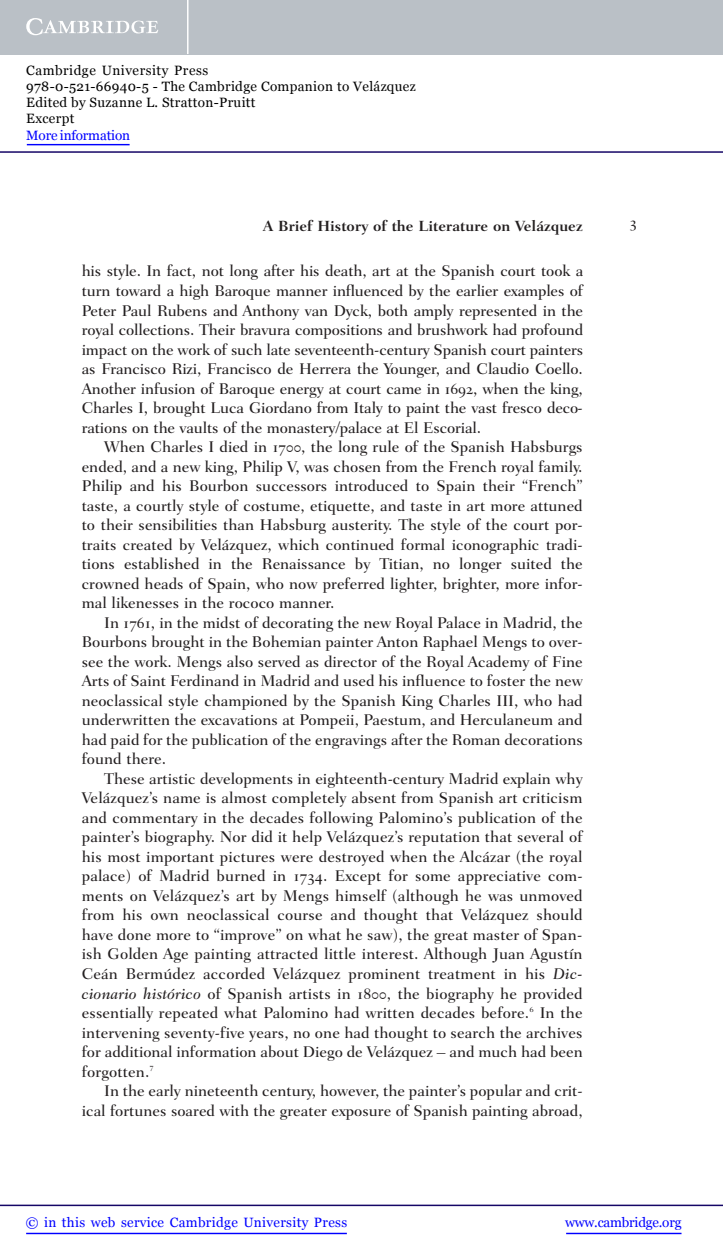
<style>
.page{position:relative;width:723px;height:1256px;background:#fff}
.page>*{position:absolute;margin:0;border:0;box-sizing:border-box;transform-origin:0 0}
.t1{font:500 15.75px "Fairfield LH";color:#231f20}
.t2{font:700 15px "Fairfield LH";color:#231f20}
.t3{font:15px "Fairfield LH Medium SC";color:#231f20}
.t4{font:13.5px/16.2px "Georgia";letter-spacing:.025em;color:#000}
.t5{font:13.5px "Georgia";letter-spacing:.025em;color:#00f}
.t6{font:13.5px "Georgia";letter-spacing:-.015em;color:#00f}
.t7{font:13.5px "Georgia";letter-spacing:-.01em;color:#00f}
.s1{font-family:"Fairfield LH Medium SC";font-weight:400}
.s2{font-style:italic}
</style>
<div class="page">
<hr style="left:566px;top:1232px;width:116px;height:1px;background:#00f">
<hr style="left:0;top:1204px;width:723px;height:1px;background:#150666">
<hr style="left:26px;top:1232px;width:321px;height:1px;background:#00f">
<div style="left:0;top:0;width:723px;height:54px;background:#bac0c6"></div>
<svg style="left:26px;top:18px;width:132px;height:17px"></svg>
<hr style="left:187px;top:0;width:2px;height:54px;background:#fff">
<hr style="left:0;top:151px;width:723px;height:2px;background:#150666">
<hr style="left:27px;top:144px;width:103px;height:1px;background:#00f">
<p class="t4" style="left:26px;top:62px;width:391px">Cambridge University Press<br>978-0-521-66940-5 - The Cambridge Companion to Velázquez Edited by Suzanne L. Stratton-Pruitt<br>Excerpt</p>
<p class="t7" style="left:26px;top:127px;width:105px">More information</p>
<p class="t2" style="left:263px;top:220px;width:321px">A Brief History of the Literature on Velázquez</p>
<p class="t3" style="left:630px;top:213px;width:8px">3</p>
<p class="t1" style="left:82px;top:265px;width:503px">his style. In fact, not long after his death, art at the Spanish court took a</p>
<p class="t1" style="left:82px;top:284px;width:503px">turn toward a high Baroque manner influenced by the earlier examples of</p>
<p class="t1" style="left:82px;top:304px;width:503px">Peter Paul Rubens and Anthony van Dyck, both amply represented in the</p>
<p class="t1" style="left:82px;top:323px;width:503px">royal collections. Their bravura compositions and brushwork had profound</p>
<p class="t1" style="left:82px;top:343px;width:503px">impact on the work of such late seventeenth-century Spanish court painters</p>
<p class="t1" style="left:82px;top:362px;width:503px">as Francisco Rizi, Francisco de Herrera the Younger, and Claudio Coello.</p>
<p class="t1" style="left:82px;top:382px;width:503px">Another infusion of Baroque energy at court came in <span class="s1">1692</span>, when the king,</p>
<p class="t1" style="left:82px;top:401px;width:503px">Charles I, brought Luca Giordano from Italy to paint the vast fresco deco-</p>
<p class="t1" style="left:82px;top:421px;width:401px">rations on the vaults of the monastery/palace at El Escorial.</p>
<p class="t1" style="left:104px;top:440px;width:480px">When Charles I died in <span class="s1">1700</span>, the long rule of the Spanish Habsburgs</p>
<p class="t1" style="left:82px;top:460px;width:502px">ended, and a new king, Philip V, was chosen from the French royal family.</p>
<p class="t1" style="left:82px;top:479px;width:503px">Philip and his Bourbon successors introduced to Spain their “French”</p>
<p class="t1" style="left:82px;top:499px;width:502px">taste, a courtly style of costume, etiquette, and taste in art more attuned</p>
<p class="t1" style="left:82px;top:518px;width:503px">to their sensibilities than Habsburg austerity. The style of the court por-</p>
<p class="t1" style="left:82px;top:538px;width:502px">traits created by Velázquez, which continued formal iconographic tradi-</p>
<p class="t1" style="left:82px;top:557px;width:503px">tions established in the Renaissance by Titian, no longer suited the</p>
<p class="t1" style="left:82px;top:577px;width:503px">crowned heads of Spain, who now preferred lighter, brighter, more infor-</p>
<p class="t1" style="left:82px;top:596px;width:254px">mal likenesses in the rococo manner.</p>
<p class="t1" style="left:104px;top:616px;width:480px">In <span class="s1">1761</span>, in the midst of decorating the new Royal Palace in Madrid, the</p>
<p class="t1" style="left:82px;top:635px;width:503px">Bourbons brought in the Bohemian painter Anton Raphael Mengs to over-</p>
<p class="t1" style="left:82px;top:655px;width:503px">see the work. Mengs also served as director of the Royal Academy of Fine</p>
<p class="t1" style="left:82px;top:674px;width:503px">Arts of Saint Ferdinand in Madrid and used his influence to foster the new</p>
<p class="t1" style="left:82px;top:694px;width:503px">neoclassical style championed by the Spanish King Charles III, who had</p>
<p class="t1" style="left:82px;top:713px;width:502px">underwritten the excavations at Pompeii, Paestum, and Herculaneum and</p>
<p class="t1" style="left:82px;top:733px;width:503px">had paid for the publication of the engravings after the Roman decorations</p>
<p class="t1" style="left:82px;top:752px;width:86px">found there.</p>
<p class="t1" style="left:104px;top:772px;width:480px">These artistic developments in eighteenth-century Madrid explain why</p>
<p class="t1" style="left:82px;top:791px;width:502px">Velázquez’s name is almost completely absent from Spanish art criticism</p>
<p class="t1" style="left:82px;top:811px;width:502px">and commentary in the decades following Palomino’s publication of the</p>
<p class="t1" style="left:82px;top:830px;width:502px">painter’s biography. Nor did it help Velázquez’s reputation that several of</p>
<p class="t1" style="left:82px;top:850px;width:502px">his most important pictures were destroyed when the Alcázar (the royal</p>
<p class="t1" style="left:82px;top:869px;width:502px">palace) of Madrid burned in <span class="s1">1734</span>. Except for some appreciative com-</p>
<p class="t1" style="left:82px;top:889px;width:502px">ments on Velázquez’s art by Mengs himself (although he was unmoved</p>
<p class="t1" style="left:82px;top:908px;width:503px">from his own neoclassical course and thought that Velázquez should</p>
<p class="t1" style="left:82px;top:928px;width:502px">have done more to “improve” on what he saw), the great master of Span-</p>
<p class="t1" style="left:82px;top:947px;width:502px">ish Golden Age painting attracted little interest. Although Juan Agustín</p>
<p class="t1" style="left:82px;top:967px;width:503px">Ceán Bermúdez accorded Velázquez prominent treatment in his <span class="s2">Dic-</span></p>
<p class="t1" style="left:82px;top:986px;width:502px"><span class="s2">cionario histórico</span> of Spanish artists in <span class="s1">1800</span>, the biography he provided</p>
<p class="t1" style="left:82px;top:1006px;width:502px">essentially repeated what Palomino had written decades before.<sup>6</sup> In the</p>
<p class="t1" style="left:82px;top:1025px;width:502px">intervening seventy-five years, no one had thought to search the archives</p>
<p class="t1" style="left:82px;top:1045px;width:503px">for additional information about Diego de Velázquez – and much had been</p>
<p class="t1" style="left:82px;top:1064px;width:74px">forgotten.<sup>7</sup></p>
<p class="t1" style="left:104px;top:1084px;width:480px">In the early nineteenth century, however, the painter’s popular and crit-</p>
<p class="t1" style="left:82px;top:1103px;width:502px">ical fortunes soared with the greater exposure of Spanish painting abroad,</p>
<p class="t5" style="left:26px;top:1214px;width:323px">© in this web service Cambridge University Press</p>
<p class="t6" style="left:565px;top:1214px;width:118px">www.cambridge.org</p>
</div>
